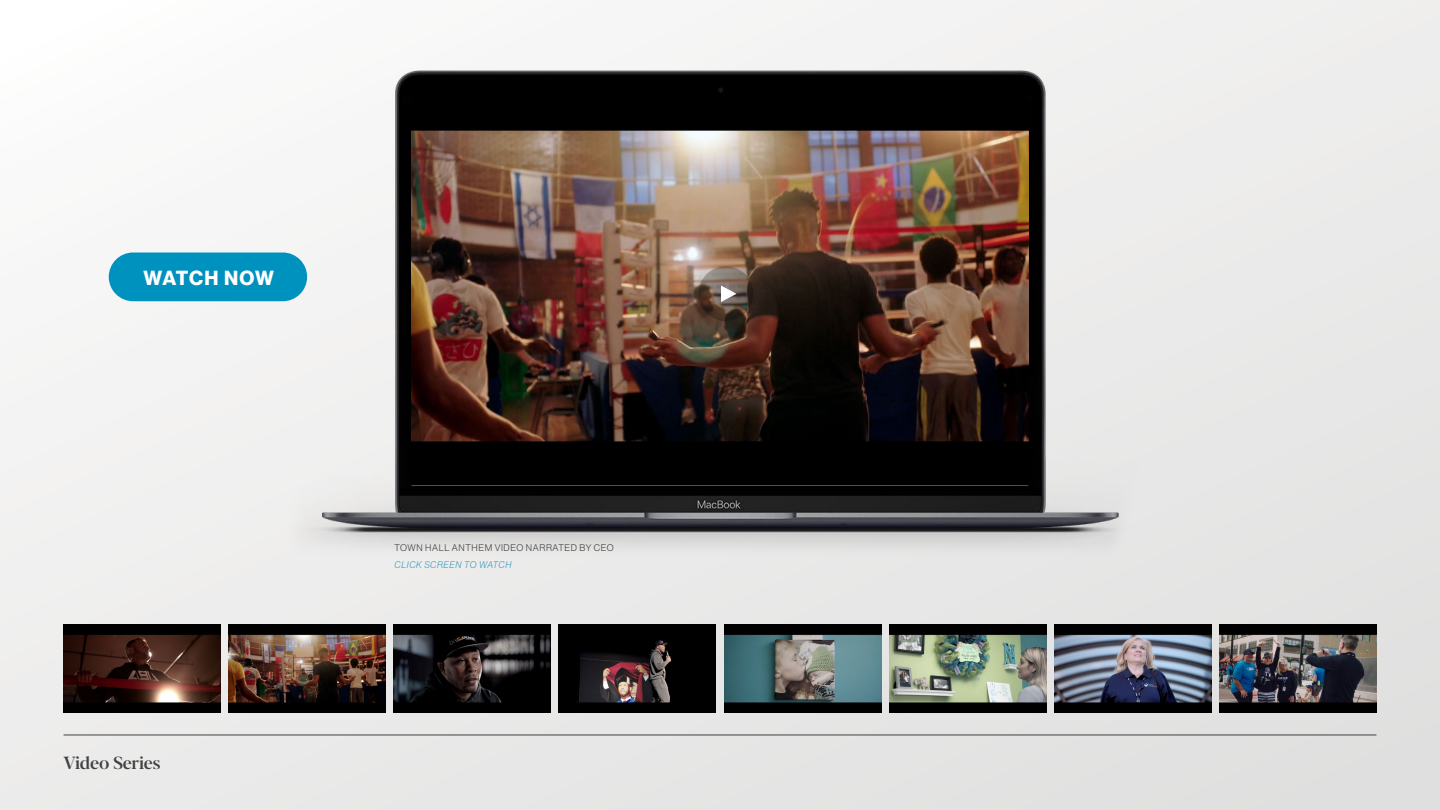
<style>
.page{position:relative;width:1440px;height:810px;background:#fff}
.page>*{position:absolute;margin:0;border:0;box-sizing:border-box;transform-origin:0 0}
.t1{font:20px "N Haas Grotesk DS Pro 75 Bd";letter-spacing:.035em;color:#fff}
.t2{font:500 17.5px "Blacker Pro Dis";letter-spacing:-.015em;color:#414042}
.t3{font:9.38px "N Haas Grotesk DS Pro 45 Lt";letter-spacing:.065em;color:#414042}
.t4{font:9.38px "N Haas Grotesk DS Pro 46 Lt It";letter-spacing:.065em;color:#3a9ac3}
</style>
<div class="page">
<div style="left:0;top:0;width:1440px;height:810px;background:linear-gradient(to bottom,#f8f7f7,#e0dfdf)"></div>
<hr style="left:64px;top:735px;width:1312px;height:1px;background:#414042">
<img style="left:252px;top:0;width:936px;height:633px">
<img style="left:412px;top:99px;width:616px;height:386px">
<img style="left:666px;top:231px;width:116px;height:120px">
<img style="left:64px;top:625px;width:156px;height:88px">
<img style="left:229px;top:625px;width:157px;height:88px">
<img style="left:394px;top:625px;width:157px;height:88px">
<img style="left:559px;top:625px;width:157px;height:88px">
<img style="left:724px;top:625px;width:157px;height:88px">
<img style="left:889px;top:625px;width:157px;height:88px">
<img style="left:1054px;top:625px;width:157px;height:88px">
<img style="left:1220px;top:625px;width:156px;height:88px">
<div style="left:109px;top:252px;width:198px;height:49px;background:#0092be;border-radius:24px"></div>
<h1 class="t1" style="left:144px;top:267px;width:132px">WATCH NOW</h1>
<h2 class="t2" style="left:64px;top:751px;width:98px">Video Series</h2>
<p class="t3" style="left:395px;top:542px;width:221px">TOWN HALL ANTHEM VIDEO NARRATED BY CEO</p>
<p class="t4" style="left:395px;top:560px;width:118px">CLICK SCREEN TO WATCH</p>
</div>
